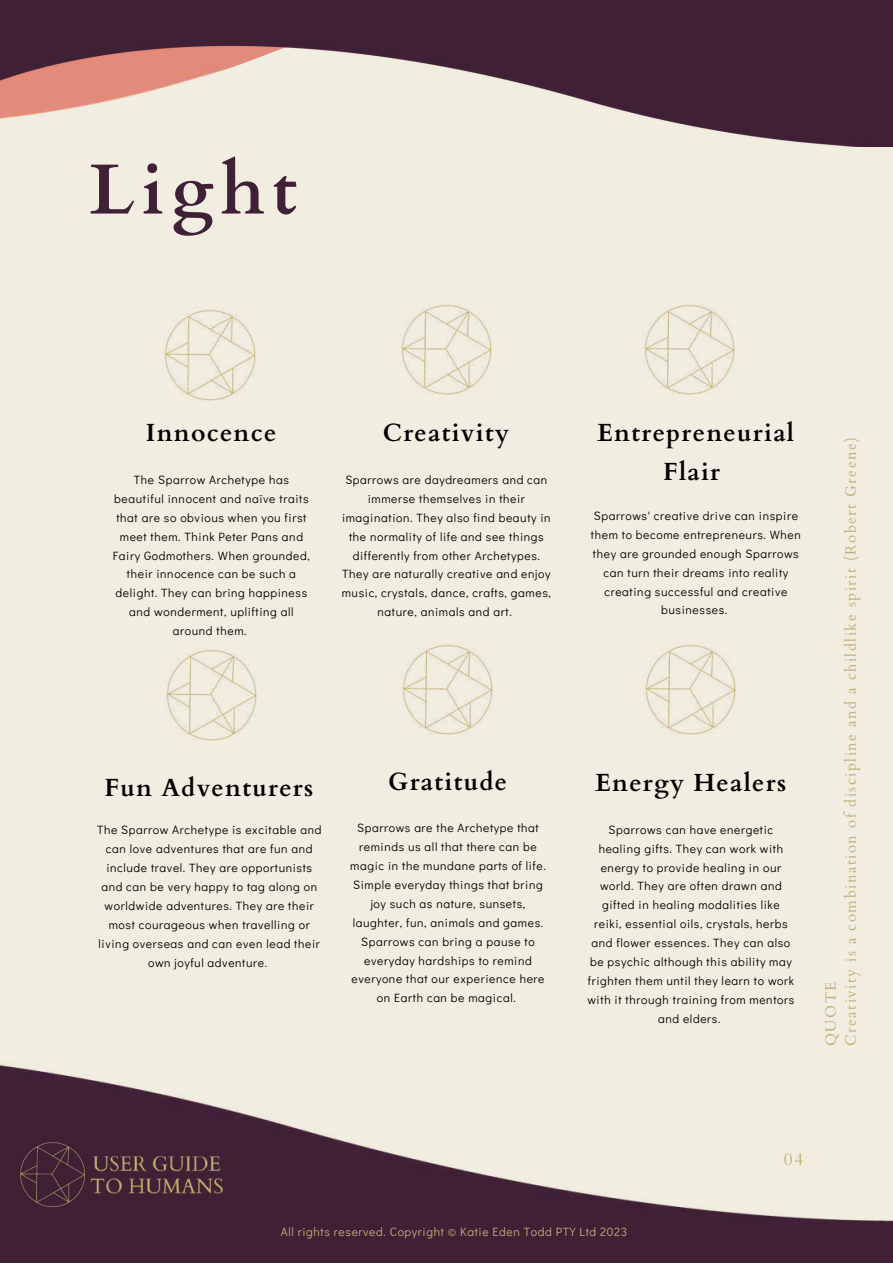
<style>
.page{position:relative;width:893px;height:1264px;background:#fff}
.page>*{position:absolute;margin:0;border:0;box-sizing:border-box;transform-origin:0 0}
.t1{font:700 70.95px "Cardo";letter-spacing:.1em;color:#402036}
.t2{font:700 24.9px/38.7px "Cardo";letter-spacing:.05em;color:#000;text-align:center}
.t3{font:17.55px "Cardo";color:#c2b078}
.t4{font:15px/20.2px "Cardo";letter-spacing:.1em;color:#c2b078}
.t5{font:12px/18.9px "Didact Gothic";letter-spacing:.05em;color:#000;text-align:center}
.t6{font:12px "Didact Gothic";letter-spacing:.05em;color:#c2b078}
</style>
<div class="page">
<div style="left:0;top:0;width:892px;height:1262px;background:#f1ede1"></div>
<img style="left:0;top:1062px;width:892px;height:200px">
<img style="left:19px;top:1140px;width:67px;height:68px">
<img style="left:89px;top:1152px;width:134px;height:44px">
<img style="left:164px;top:358px;width:92px;height:43px">
<img style="left:401px;top:304px;width:91px;height:91px">
<img style="left:644px;top:304px;width:91px;height:91px">
<img style="left:166px;top:649px;width:91px;height:92px">
<img style="left:402px;top:644px;width:91px;height:91px">
<img style="left:645px;top:644px;width:91px;height:91px">
<img style="left:164px;top:309px;width:92px;height:49px">
<img style="left:0;top:2px;width:892px;height:145px">
<h1 class="t1" style="left:89px;top:143px;width:209px">Light</h1>
<h2 class="t2" style="left:146px;top:414px;width:132px">Innocence</h2>
<p class="t5" style="left:113px;top:470px;width:198px">The Sparrow Archetype has beautiful innocent and naïve traits that are so obvious when you first meet them. Think Peter Pans and<br>Fairy Godmothers. When grounded, their innocence can be such a delight. They can bring happiness and wonderment, uplifting all around them.</p>
<h2 class="t2" style="left:383px;top:414px;width:128px">Creativity</h2>
<p class="t5" style="left:342px;top:470px;width:211px">Sparrows are daydreamers and can immerse themselves in their imagination. They also find beauty in the normality of life and see things differently from other Archetypes.<br>They are naturally creative and enjoy music, crystals, dance, crafts, games, nature, animals and art.</p>
<h2 class="t2" style="left:104px;top:768px;width:210px">Fun Adventurers</h2>
<p class="t5" style="left:97px;top:820px;width:226px">The Sparrow Archetype is excitable and can love adventures that are fun and include travel. They are opportunists and can be very happy to tag along on worldwide adventures. They are their most courageous when travelling or living overseas and can even lead their own joyful adventure.</p>
<h2 class="t2" style="left:388px;top:762px;width:120px">Gratitude</h2>
<p class="t5" style="left:350px;top:818px;width:197px">Sparrows are the Archetype that reminds us all that there can be magic in the mundane parts of life.<br>Simple everyday things that bring joy such as nature, sunsets, laughter, fun, animals and games.<br>Sparrows can bring a pause to everyday hardships to remind everyone that our experience here on Earth can be magical.</p>
<h2 class="t2" style="left:597px;top:414px;width:198px">Entrepreneurial<br>Flair</h2>
<p class="t5" style="left:591px;top:506px;width:211px">Sparrows' creative drive can inspire them to become entrepreneurs. When they are grounded enough Sparrows can turn their dreams into reality creating successful and creative businesses.</p>
<h2 class="t2" style="left:595px;top:764px;width:193px">Energy Healers</h2>
<p class="t5" style="left:587px;top:819px;width:208px">Sparrows can have energetic healing gifts. They can work with energy to provide healing in our world. They are often drawn and gifted in healing modalities like reiki, essential oils, crystals, herbs and flower essences. They can also be psychic although this ability may frighten them until they learn to work with it through training from mentors and elders.</p>
<p class="t4" style="left:820px;top:1045px;width:610px;rotate:-90deg">QUOTE<br>Creativity is a combination of discipline and a childlike spirit (Robert Greene)</p>
<p class="t6" style="left:281px;top:1223px;width:348px">All rights reserved. Copyright © Katie Eden Todd PTY Ltd 2023</p>
<h3 class="t3" style="left:783px;top:1147px;width:21px">04</h3>
</div>
